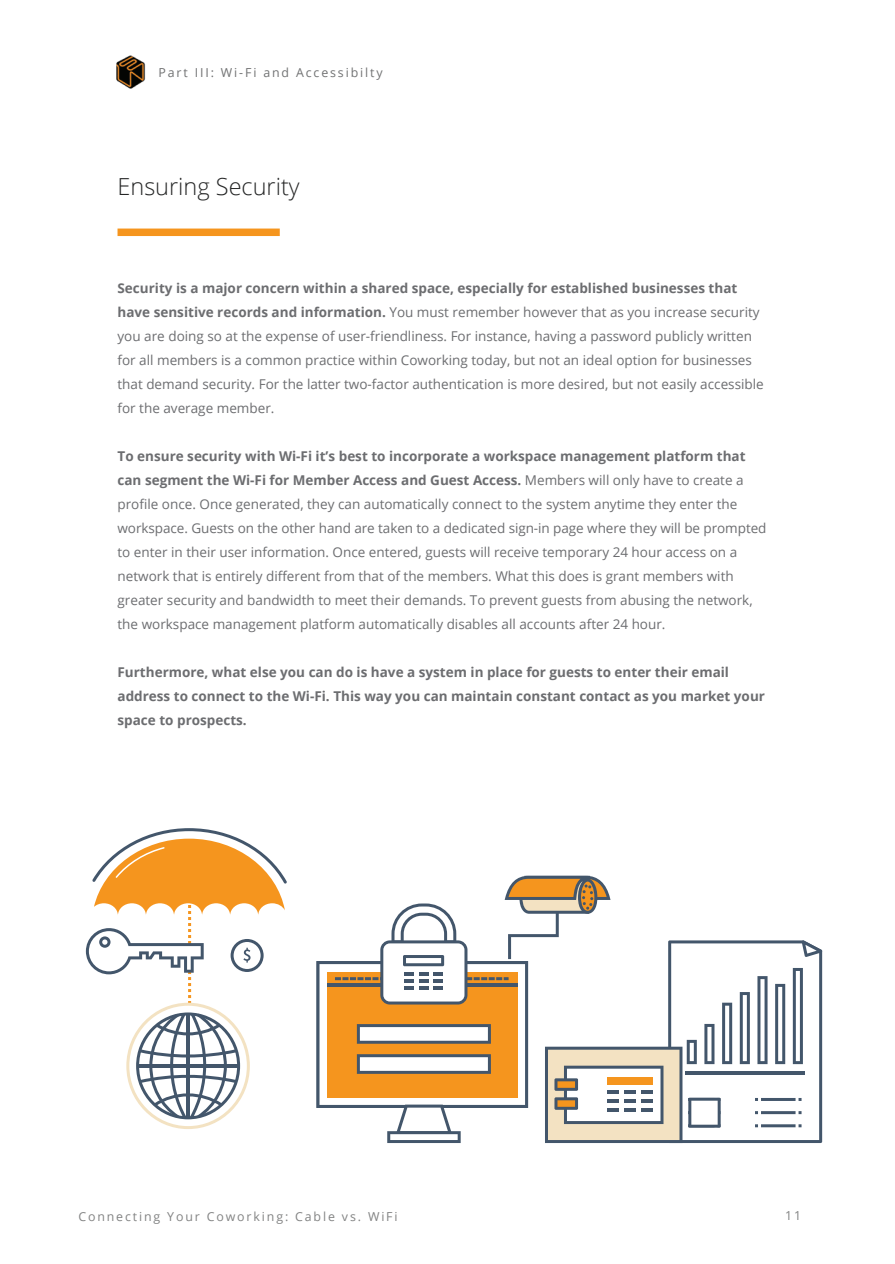
<style>
.page{position:relative;width:895px;height:1264px;background:#fff}
.page>*{position:absolute;margin:0;border:0;box-sizing:border-box;transform-origin:0 0}
.t1{font:300 23.55px "Open Sans";color:#252626}
.t2{font:13.5px/24px "Open Sans";color:#6c6d70}
.t3{font:700 13.5px/24px "Open Sans";color:#6c6d70}
.t4{font:12.3px "Open Sans";letter-spacing:.15em;color:#828383}
.t5{font:12.3px "Open Sans";letter-spacing:.15em;color:#717273}
.s1{font-weight:700}
</style>
<div class="page">
<div style="left:117px;top:228px;width:163px;height:8px;background:#f5951e"></div>
<img style="left:116px;top:55px;width:30px;height:34px">
<svg style="left:316px;top:875px;width:506px;height:268px"></svg>
<svg style="left:86px;top:828px;width:201px;height:301px"></svg>
<p class="t5" style="left:158px;top:64px;width:225px">Part III: Wi-Fi and Accessibilty</p>
<h1 class="t1" style="left:117px;top:170px;width:184px">Ensuring Security</h1>
<p class="t2" style="left:117px;top:275px;width:647px"><span class="s1">Security is a major concern within a shared space, especially for established businesses that have sensitive records and information.</span> You must remember however that as you increase security you are doing so at the expense of user-friendliness. For instance, having a password publicly written for all members is a common practice within Coworking today, but not an ideal option for businesses that demand security. For the latter two-factor authentication is more desired, but not easily accessible for the average member.</p>
<p class="t2" style="left:117px;top:443px;width:650px"><span class="s1">To ensure security with Wi-Fi it’s best to incorporate a workspace management platform that can segment the Wi-Fi for Member Access and Guest Access.</span> Members will only have to create a profile once. Once generated, they can automatically connect to the system anytime they enter the workspace. Guests on the other hand are taken to a dedicated sign-in page where they will be prompted to enter in their user information. Once entered, guests will receive temporary 24 hour access on a network that is entirely different from that of the members. What this does is grant members with greater security and bandwidth to meet their demands. To prevent guests from abusing the network, the workspace management platform automatically disables all accounts after 24 hour.</p>
<p class="t3" style="left:117px;top:659px;width:649px">Furthermore, what else you can do is have a system in place for guests to enter their email address to connect to the Wi-Fi. This way you can maintain constant contact as you market your space to prospects.</p>
<p class="t4" style="left:78px;top:1208px;width:321px">Connecting Your Coworking: Cable vs. WiFi</p>
<p class="t4" style="left:785px;top:1206px;width:18px">11</p>
</div>
